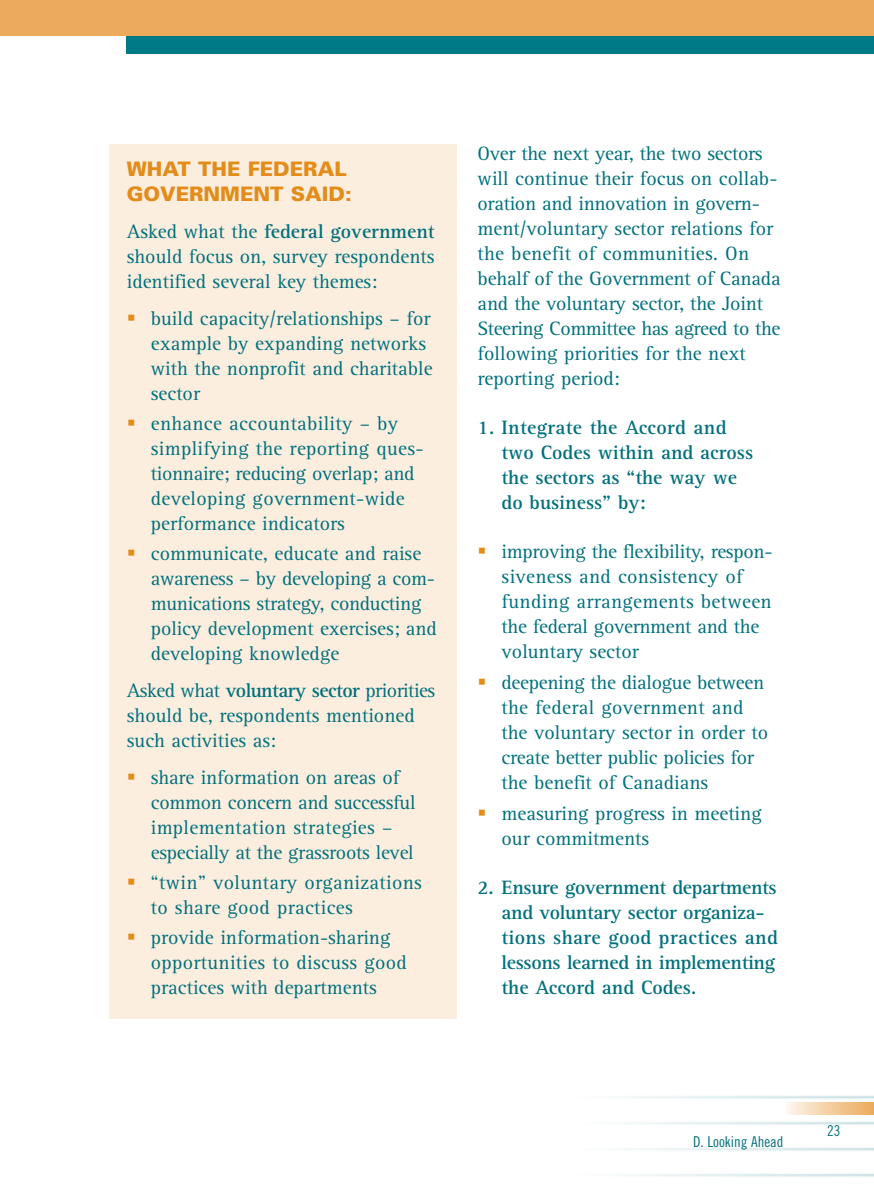
<style>
.page{position:relative;width:874px;height:1188px;background:#fff}
.page>*{position:absolute;margin:0;border:0;box-sizing:border-box;transform-origin:0 0}
.t1{font:20px/25px "Rotis Serif";color:#00707c}
.t2{font:700 20px/25px "Rotis Serif";color:#00707c}
.t3{font:900 20px/25px "Univers";color:#e38c19}
.t4{font:15px "Trade Gothic Cond Eighteen";color:#00707c}
.s1{font-weight:700}
</style>
<div class="page">
<div style="left:127px;top:0;width:747px;height:54px;background:#007a86"></div>
<div style="left:1px;top:0;width:873px;height:36px;background:#ecaa5c"></div>
<svg style="left:786px;top:1102px;width:88px;height:13px"></svg>
<hr style="left:0;top:0;width:1px;height:36px;background:#ecaa5c">
<div style="left:109px;top:144px;width:347px;height:874px;background:#fceedf"></div>
<p class="t3" style="left:127px;top:159px;width:227px">WHAT THE FEDERAL<br>GOVERNMENT SAID:</p>
<p class="t1" style="left:127px;top:221px;width:309px;text-align:justify">Asked what the <span class="s1">federal government </span>should focus on, survey respondents identified several key themes:</p>
<p class="t1" style="left:151px;top:308px;width:283px">build capacity/relationships – for example by expanding networks with the nonprofit and charitable sector</p>
<p class="t1" style="left:151px;top:413px;width:274px">enhance accountability – by simplifying the reporting ques&shy;tionnaire; reducing overlap; and developing government-wide performance indicators</p>
<p class="t1" style="left:151px;top:543px;width:288px">communicate, educate and raise awareness – by developing a com&shy;munications strategy, conducting policy development exercises; and developing knowledge</p>
<p class="t1" style="left:127px;top:680px;width:310px">Asked what <span class="s1">voluntary sector</span> priorities should be, respondents mentioned such activities as:</p>
<p class="t1" style="left:151px;top:767px;width:266px">share information on areas of common concern and successful implementation strategies – especially at the grassroots level</p>
<p class="t1" style="left:151px;top:872px;width:273px">“twin” voluntary organizations to share good practices</p>
<p class="t1" style="left:151px;top:927px;width:258px">provide information-sharing opportunities to discuss good practices with departments</p>
<p class="t1" style="left:478px;top:143px;width:305px">Over the next year, the two sectors will continue their focus on collab&shy;oration and innovation in govern&shy;ment/voluntary sector relations for the benefit of communities. On behalf of the Government of Canada and the voluntary sector, the Joint Steering Committee has agreed to the following priorities for the next reporting period:</p>
<p class="t2" style="left:502px;top:417px;width:253px;text-indent:-24px">1. Integrate the Accord and two Codes within and across the sectors as “the way we do business” by:</p>
<p class="t1" style="left:502px;top:541px;width:272px">improving the flexibility, respon&shy;siveness and consistency of funding arrangements between the federal government and the voluntary sector</p>
<p class="t1" style="left:502px;top:672px;width:268px">deepening the dialogue between the federal government and the voluntary sector in order to create better public policies for the benefit of Canadians</p>
<p class="t1" style="left:502px;top:803px;width:262px">measuring progress in meeting our commitments</p>
<p class="t2" style="left:502px;top:877px;width:278px;text-indent:-24px">2. Ensure government departments and voluntary sector organiza&shy;tions share good practices and lessons learned in implementing the Accord and Codes.</p>
<p class="t4" style="left:693px;top:1136px;width:92px">D. Looking Ahead</p>
<p class="t4" style="left:827px;top:1126px;width:15px">23</p>
</div>
